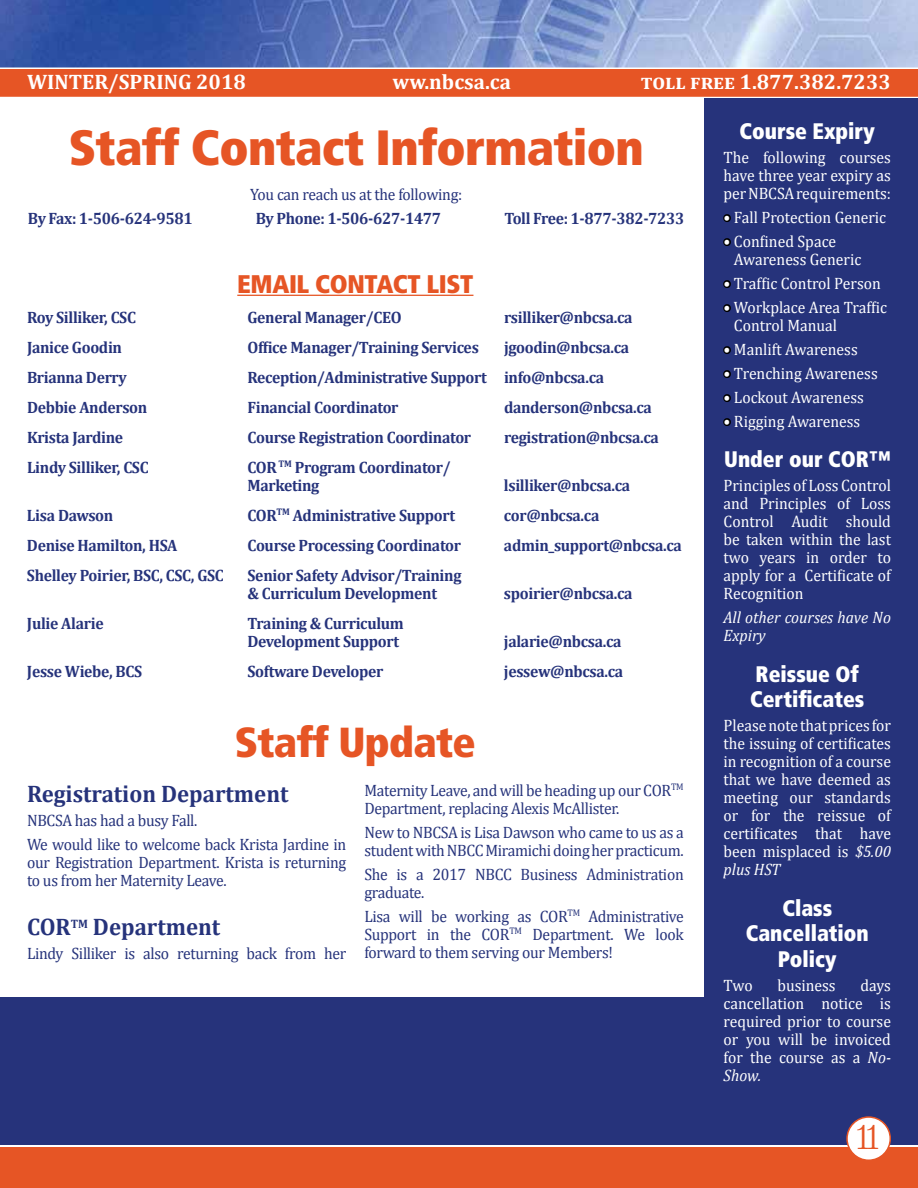
<style>
.page{position:relative;width:918px;height:1188px;background:#fff}
.page>*{position:absolute;margin:0;border:0;box-sizing:border-box;transform-origin:0 0}
.t1{font:900 condensed 49.5px "Frutiger";letter-spacing:-.015em;color:#e65525}
.t2{font:900 condensed 42px "Frutiger";letter-spacing:-.015em;color:#e65525}
.t3{font:33px "Rochester";color:#e65525}
.t4{font:900 condensed 25.5px "Frutiger";letter-spacing:-.015em;color:#e65525}
.t5{font:700 24px "Cambria";color:#26337b;scale:.95 1}
.t6{font:900 condensed 22.5px/25.5px "Frutiger";color:#fff;scale:.95 1}
.t7{font:700 21px "Cambria";color:#fff}
.t8{font:700 16.5px/18px "Cambria";letter-spacing:-.02em;color:#26337b;scale:.95 1}
.t9{font:16.5px/18px "Cambria";color:#fff;text-align:justify;scale:.95 1}
.t10{font:16.5px/18px "Cambria";letter-spacing:-.02em;color:#26337b;scale:.95 1}
.t11{font:italic 16.5px/18px "Cambria";color:#fff;scale:.95 1}
.s1{font-style:italic}
</style>
<div class="page">
<img style="left:0;top:0;width:918px;height:68px">
<div style="left:0;top:69px;width:918px;height:28px;background:#e65525"></div>
<div style="left:0;top:997px;width:918px;height:147px;background:#26337b"></div>
<div style="left:0;top:1148px;width:918px;height:40px;background:#e65525"></div>
<div style="left:847px;top:1117px;width:43px;height:43px;background:#fff;border-radius:50%"></div>
<div style="left:846px;top:1116px;width:45px;height:45px;border:2px solid #e65525;border-radius:50%"></div>
<div style="left:704px;top:98px;width:214px;height:999px;background:#26337b"></div>
<svg style="left:723px;top:214px;width:8px;height:8px"></svg>
<svg style="left:723px;top:238px;width:8px;height:8px"></svg>
<svg style="left:723px;top:280px;width:8px;height:8px"></svg>
<svg style="left:723px;top:304px;width:8px;height:8px"></svg>
<svg style="left:723px;top:346px;width:8px;height:8px"></svg>
<svg style="left:723px;top:370px;width:8px;height:8px"></svg>
<svg style="left:723px;top:394px;width:8px;height:8px"></svg>
<svg style="left:723px;top:418px;width:8px;height:8px"></svg>
<hr style="left:237px;top:295px;width:236px;height:1px;background:#e65525">
<p class="t7" style="left:27px;top:67px;width:220px">WINTER/SPRING 2018</p>
<p class="t7" style="left:393px;top:67px;width:120px">ww.nbcsa.ca</p>
<p class="t7" style="left:641px;top:67px;width:252px">toll free 1.877.382.7233</p>
<h1 class="t1" style="left:69px;top:117px;width:576px">Staff Contact Information</h1>
<p class="t10" style="left:250px;top:185px;width:225px">You can reach us at the following:</p>
<p class="t8" style="left:28px;top:209px;width:175px">By Fax: 1-506-624-9581</p>
<p class="t8" style="left:256px;top:209px;width:197px">By Phone: 1-506-627-1477</p>
<p class="t8" style="left:504px;top:209px;width:191px">Toll Free: 1-877-382-7233</p>
<h3 class="t4" style="left:237px;top:268px;width:238px">Email Contact List</h3>
<p class="t8" style="left:27px;top:308px;width:116px">Roy Silliker, CSC</p>
<p class="t8" style="left:248px;top:308px;width:164px">General Manager/CEO</p>
<p class="t8" style="left:504px;top:308px;width:137px">rsilliker@nbcsa.ca</p>
<p class="t8" style="left:27px;top:338px;width:102px">Janice Goodin</p>
<p class="t8" style="left:248px;top:338px;width:245px">Office Manager/Training Services</p>
<p class="t8" style="left:504px;top:338px;width:133px">jgoodin@nbcsa.ca</p>
<p class="t8" style="left:27px;top:368px;width:107px">Brianna Derry</p>
<p class="t8" style="left:248px;top:368px;width:377px">Reception/Administrative Support info@nbcsa.ca</p>
<p class="t8" style="left:27px;top:398px;width:128px">Debbie Anderson</p>
<p class="t8" style="left:248px;top:398px;width:160px">Financial Coordinator</p>
<p class="t8" style="left:504px;top:398px;width:157px">danderson@nbcsa.ca</p>
<p class="t8" style="left:27px;top:428px;width:103px">Krista Jardine</p>
<p class="t8" style="left:248px;top:428px;width:237px">Course Registration Coordinator</p>
<p class="t8" style="left:504px;top:428px;width:165px">registration@nbcsa.ca</p>
<p class="t8" style="left:27px;top:458px;width:130px">Lindy Silliker, CSC</p>
<p class="t8" style="left:247px;top:458px;width:215px">COR <sup>TM</sup> Program Coordinator/<br>Marketing</p>
<p class="t8" style="left:504px;top:476px;width:134px">lsilliker@nbcsa.ca</p>
<p class="t8" style="left:27px;top:506px;width:92px">Lisa Dawson</p>
<p class="t8" style="left:247px;top:506px;width:220px">COR<sup>TM</sup> Administrative Support</p>
<p class="t8" style="left:504px;top:506px;width:102px">cor@nbcsa.ca</p>
<p class="t8" style="left:27px;top:536px;width:160px">Denise Hamilton, HSA</p>
<p class="t8" style="left:247px;top:536px;width:226px">Course Processing Coordinator</p>
<p class="t8" style="left:504px;top:536px;width:189px">admin_support@nbcsa.ca</p>
<p class="t8" style="left:27px;top:566px;width:209px">Shelley Poirier, BSC, CSC, GSC</p>
<p class="t8" style="left:247px;top:566px;width:227px">Senior Safety Advisor/Training &amp; Curriculum Development</p>
<p class="t8" style="left:504px;top:584px;width:137px">spoirier@nbcsa.ca</p>
<p class="t8" style="left:27px;top:614px;width:82px">Julie Alarie</p>
<p class="t8" style="left:247px;top:614px;width:166px">Training &amp; Curriculum<br>Development Support</p>
<p class="t8" style="left:504px;top:632px;width:125px">jalarie@nbcsa.ca</p>
<p class="t8" style="left:27px;top:662px;width:123px">Jesse Wiebe, BCS</p>
<p class="t8" style="left:247px;top:662px;width:145px">Software Developer</p>
<p class="t8" style="left:504px;top:662px;width:127px">jessew@nbcsa.ca</p>
<h2 class="t2" style="left:235px;top:717px;width:243px">Staff Update</h2>
<h3 class="t5" style="left:27px;top:777px;width:277px">Registration Department</h3>
<p class="t10" style="left:27px;top:808px;width:338px;line-height:24px">NBCSA has had a busy Fall.<br>We would like to welcome back Krista Jardine in</p>
<p class="t10" style="left:27px;top:853px;width:338px">our Registration Department. Krista is returning to us from her Maternity Leave.</p>
<h3 class="t5" style="left:27px;top:910px;width:205px">COR<sup>TM</sup> Department</h3>
<p class="t10" style="left:27px;top:945px;width:338px">Lindy Silliker is also returning back from her</p>
<p class="t10" style="left:364px;top:781px;width:338px">Maternity Leave, and will be heading up our COR<sup>TM<br></sup>Department, replacing Alexis McAllister.</p>
<p class="t10" style="left:364px;top:823px;width:338px">New to NBCSA is Lisa Dawson who came to us as a student with NBCC Miramichi doing her practicum.</p>
<p class="t10" style="left:364px;top:865px;width:338px">She is a 2017 NBCC Business Administration graduate.</p>
<p class="t10" style="left:364px;top:907px;width:338px;text-align:justify">Lisa will be working as COR<sup>TM</sup> Administrative Support in the COR<sup>TM</sup> Department. We look forward to them serving our Members!</p>
<h3 class="t6" style="left:739px;top:118px;width:144px">Course Expiry</h3>
<p class="t9" style="left:724px;top:148px;width:178px">The following courses have three year expiry as per NBCSA requirements:</p>
<p class="t9" style="left:724px;top:208px;width:173px">• Fall Protection Generic</p>
<p class="t9" style="left:734px;top:232px;width:136px;text-indent:-10px">• Confined Space<br>Awareness Generic</p>
<p class="t9" style="left:724px;top:274px;width:167px">• Traffic Control Person</p>
<p class="t9" style="left:734px;top:298px;width:163px;text-indent:-10px">• Workplace Area Traffic<br>Control Manual</p>
<p class="t9" style="left:724px;top:340px;width:143px">• Manlift Awareness</p>
<p class="t9" style="left:724px;top:364px;width:164px">• Trenching Awareness</p>
<p class="t9" style="left:724px;top:388px;width:149px">• Lockout Awareness</p>
<p class="t9" style="left:724px;top:412px;width:145px">• Rigging Awareness</p>
<h3 class="t6" style="left:724px;top:447px;width:176px">Under our COR™</h3>
<p class="t9" style="left:724px;top:477px;width:178px">Principles of Loss Control and Principles of Loss Control Audit should be taken within the last two years in order to apply for a Certificate of Recognition</p>
<p class="t11" style="left:724px;top:608px;width:178px">All other courses have No<br>Expiry</p>
<h3 class="t6" style="left:750px;top:661px;width:122px">Reissue Of<br>Certificates</h3>
<p class="t9" style="left:724px;top:717px;width:178px">Please note that prices for the issuing of certificates in recognition of a course that we have deemed as meeting our standards or for the reissue of certificates that have been misplaced is <span class="s1">$5.00 plus HST</span></p>
<h3 class="t6" style="left:746px;top:895px;width:131px;text-align:center">Class<br>Cancellation<br>Policy</h3>
<p class="t9" style="left:724px;top:976px;width:32px">Two</p>
<p class="t9" style="left:778px;top:976px;width:63px">business</p>
<p class="t9" style="left:724px;top:976px;width:178px;text-indent:137px">days cancellation notice is required prior to course or you will be invoiced for the course as a <span class="s1">No-Show.</span></p>
<h3 class="t3" style="left:857px;top:1115px;width:24px">11</h3>
</div>
